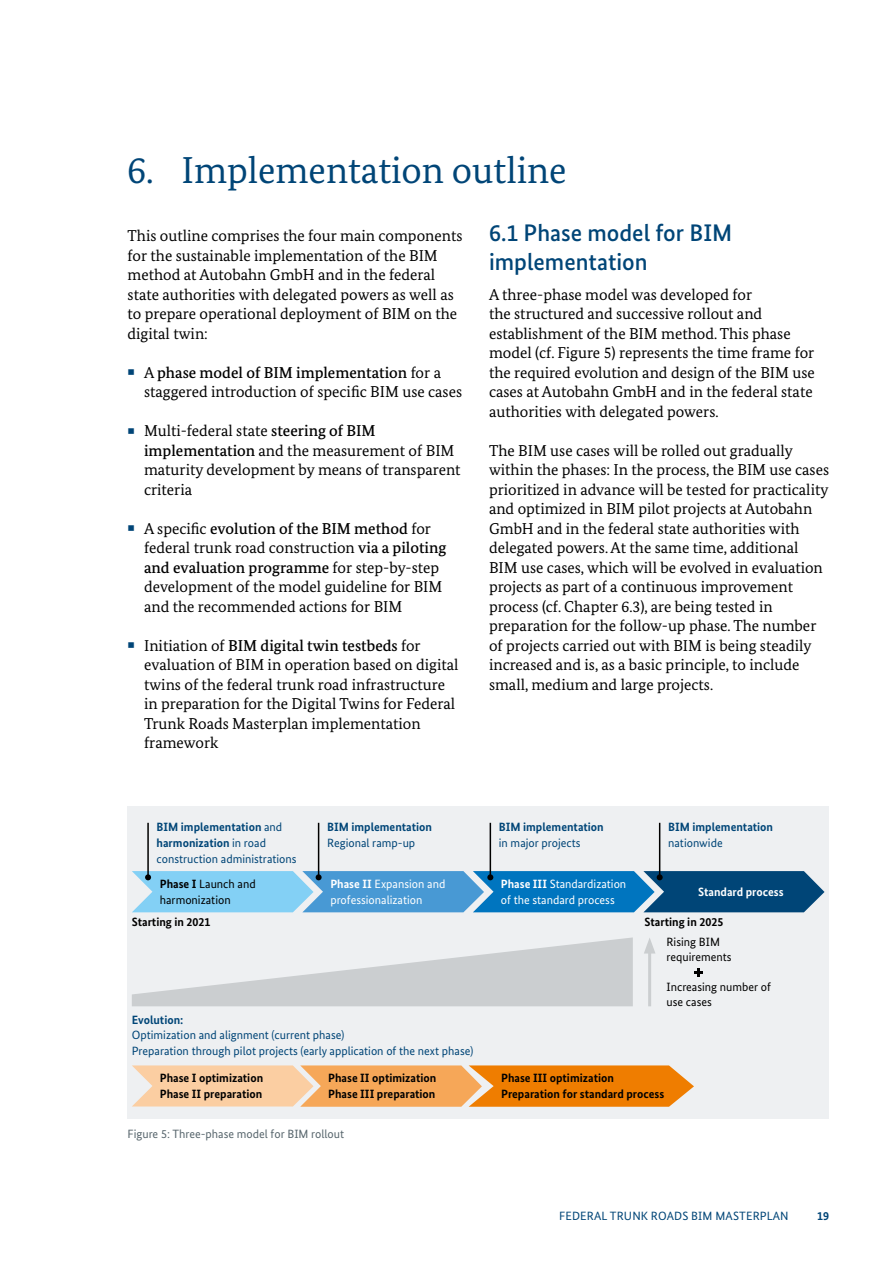
<style>
.page{position:relative;width:893px;height:1263px;background:#fff}
.page>*{position:absolute;margin:0;border:0;box-sizing:border-box;transform-origin:0 0}
.t1{font:37.5px "Bundes Serif";color:#004577}
.t2{font:500 24px/28.5px "Bundes Sans";color:#004577}
.t3{font:15.75px/19.5px "Bundes Serif";color:#000}
.t4{font:12px/15.8px "Bundes Sans";color:#004577}
.t5{font:700 12px/15.8px "Bundes Sans";color:#000}
.t6{font:700 12px/15.8px "Bundes Sans";color:#004577}
.t7{font:12px/15.8px "Bundes Sans";color:#fff}
.t8{font:12px/15.8px "Bundes Sans";color:#000}
.t9{font:12px "Bundes Sans";color:#58666d}
.t10{font:700 12px "Bundes Sans";color:#fff}
.s1{font-family:"Arial";font-weight:700;font-size:21px;color:#004577}
.s2{font-weight:500}
.s3{font-weight:700}
.s4{font-weight:400}
</style>
<div class="page">
<div style="left:128px;top:807px;width:701px;height:312px;background:#eef0f2"></div>
<hr style="left:147px;top:823px;width:2px;height:54px;background:#000">
<hr style="left:318px;top:823px;width:1px;height:54px;background:#000">
<hr style="left:490px;top:823px;width:1px;height:54px;background:#000">
<hr style="left:659px;top:823px;width:1px;height:54px;background:#000">
<svg style="left:132px;top:871px;width:692px;height:41px;background:#408fc2"></svg>
<svg style="left:132px;top:937px;width:501px;height:69px"></svg>
<hr style="left:648px;top:948px;width:3px;height:58px;background:#cbced0">
<svg style="left:644px;top:938px;width:11px;height:15px"></svg>
<svg style="left:694px;top:968px;width:9px;height:8px"></svg>
<svg style="left:132px;top:1065px;width:562px;height:42px;background:#f4a95b"></svg>
<h1 class="t1" style="left:128px;top:147px;width:441px">6. Implementation outline</h1>
<p class="t3" style="left:128px;top:226px;width:336px">This outline comprises the four main components for the sustainable implementation of the BIM method at Autobahn GmbH and in the federal state authorities with delegated powers as well as to prepare operational deployment of BIM on the digital twin:</p>
<p class="t3" style="left:144px;top:362px;width:320px;text-indent:-16px"><span class="s1">▪</span> A <span class="s2">phase model of BIM implementation</span> for a staggered introduction of specific BIM use cases</p>
<p class="t3" style="left:144px;top:421px;width:318px;text-indent:-16px"><span class="s1">▪</span> Multi-federal state <span class="s2">steering of BIM implementation</span> and the measurement of BIM maturity development by means of transparent criteria</p>
<p class="t3" style="left:144px;top:518px;width:304px;text-indent:-16px"><span class="s1">▪</span> A specific <span class="s2">evolution of the BIM method</span> for federal trunk road construction <span class="s2">via a piloting and evaluation programme</span> for step-by-step development of the model guideline for BIM and the recommended actions for BIM</p>
<p class="t3" style="left:144px;top:635px;width:316px;text-indent:-16px"><span class="s1">▪</span> Initiation of <span class="s2">BIM digital twin testbeds</span> for evaluation of BIM in operation based on digital twins of the federal trunk road infrastructure in preparation for the Digital Twins for Federal Trunk Roads Masterplan implementation framework</p>
<h2 class="t2" style="left:489px;top:218px;width:245px">6.1 Phase model for BIM implementation</h2>
<p class="t3" style="left:489px;top:284px;width:327px">A three-phase model was developed for<br>the structured and successive rollout and establishment of the BIM method. This phase model (cf. Figure 5) represents the time frame for the required evolution and design of the BIM use cases at Autobahn GmbH and in the federal state authorities with delegated powers.</p>
<p class="t3" style="left:489px;top:440px;width:342px">The BIM use cases will be rolled out gradually within the phases: In the process, the BIM use cases prioritized in advance will be tested for practicality and optimized in BIM pilot projects at Autobahn GmbH and in the federal state authorities with delegated powers. At the same time, additional BIM use cases, which will be evolved in evaluation projects as part of a continuous improvement process (cf. Chapter 6.3), are being tested in preparation for the follow-up phase. The number of projects carried out with BIM is being steadily increased and is, as a basic principle, to include small, medium and large projects.</p>
<p class="t4" style="left:157px;top:819px;width:142px"><span class="s3">BIM implementation</span> and <span class="s3">harmonization</span> in road construction administrations</p>
<p class="t6" style="left:668px;top:819px;width:106px">BIM implementation <span class="s4">nationwide</span></p>
<p class="t7" style="left:330px;top:876px;width:116px"><span class="s3">Phase II</span> Expansion and professionalization</p>
<p class="t6" style="left:327px;top:819px;width:106px">BIM implementation<br><span class="s4">Regional ramp-up</span></p>
<p class="t6" style="left:499px;top:819px;width:106px">BIM implementation <span class="s4">in major projects</span></p>
<p class="t8" style="left:160px;top:876px;width:97px"><span class="s3">Phase I</span> Launch and harmonization</p>
<p class="t10" style="left:698px;top:884px;width:87px">Standard process</p>
<p class="t7" style="left:501px;top:876px;width:127px"><span class="s3">Phase III</span> Standardization of the standard process</p>
<p class="t5" style="left:132px;top:914px;width:80px">Starting in 2021</p>
<p class="t5" style="left:645px;top:914px;width:80px">Starting in 2025</p>
<p class="t8" style="left:667px;top:934px;width:67px">Rising BIM requirements</p>
<p class="t8" style="left:667px;top:978px;width:106px">Increasing number of use cases</p>
<p class="t4" style="left:132px;top:1012px;width:343px"><span class="s3">Evolution:<br></span>Optimization and alignment (current phase)<br>Preparation through pilot projects (early application of the next phase)</p>
<p class="t5" style="left:160px;top:1070px;width:105px">Phase I optimization<br>Phase II preparation</p>
<p class="t5" style="left:328px;top:1070px;width:110px">Phase II optimization<br>Phase III preparation</p>
<p class="t5" style="left:501px;top:1070px;width:165px">Phase III optimization<br>Preparation for standard process</p>
<p class="t9" style="left:128px;top:1127px;width:218px">Figure 5: Three-phase model for BIM rollout</p>
<p class="t4" style="left:559px;top:1208px;width:231px">FEDERAL TRUNK ROADS BIM MASTERPLAN</p>
<p class="t6" style="left:817px;top:1208px;width:13px">19</p>
</div>
